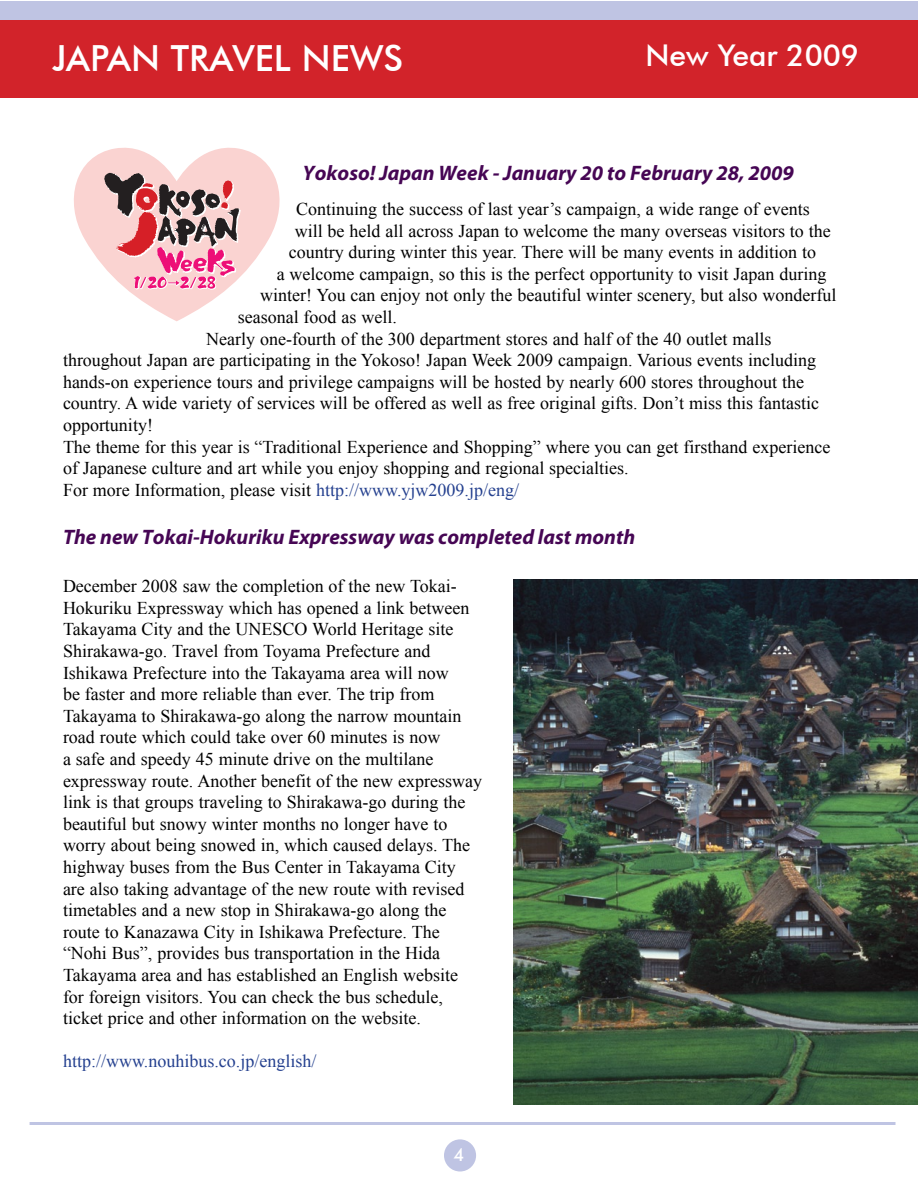
<style>
.page{position:relative;width:918px;height:1188px;background:#fff}
.page>*{position:absolute;margin:0;border:0;box-sizing:border-box;transform-origin:0 0}
.t1{font:500 36px "Futura BT";color:#fff}
.t2{font:500 30px "Futura BT";color:#fff}
.t3{font:italic 700 21px "Myriad Pro";color:#460654}
.t4{font:18px/21.6px "Times New Roman";color:#000}
.t5{font:18px "Times New Roman";color:#24408f}
.t6{font:500 18px "Futura BT";color:#fff}
.s1{color:#24408f}
</style>
<div class="page">
<div style="left:0;top:1px;width:918px;height:65px;background:#bfc4e3"></div>
<div style="left:0;top:20px;width:918px;height:77px;background:#d2232a"></div>
<hr style="left:30px;top:1122px;width:866px;height:3px;background:#bfc4e3">
<div style="left:444px;top:1139px;width:32px;height:33px;background:#bfc4e3;border-radius:50%"></div>
<img style="left:513px;top:580px;width:405px;height:525px">
<svg style="left:74px;top:147px;width:206px;height:174px"></svg>
<h1 class="t1" style="left:52px;top:36px;width:353px">JAPAN TRAVEL NEWS</h1>
<h2 class="t2" style="left:646px;top:37px;width:215px">New Year 2009</h2>
<p class="t3" style="left:303px;top:159px;width:493px">Yokoso! Japan Week - January 20 to February 28, 2009</p>
<p class="t4" style="left:296px;top:198px;width:515px">Continuing the success of last year’s campaign, a wide range of events</p>
<p class="t4" style="left:295px;top:219px;width:538px">will be held all across Japan to welcome the many overseas visitors to the</p>
<p class="t4" style="left:289px;top:241px;width:529px">country during winter this year. There will be many events in addition to</p>
<p class="t4" style="left:277px;top:263px;width:551px">a welcome campaign, so this is the perfect opportunity to visit Japan during</p>
<p class="t4" style="left:260px;top:284px;width:578px">winter! You can enjoy not only the beautiful winter scenery, but also wonderful</p>
<p class="t4" style="left:238px;top:306px;width:161px">seasonal food as well.</p>
<p class="t4" style="left:206px;top:327px;width:567px">Nearly one-fourth of the 300 department stores and half of the 40 outlet malls</p>
<p class="t4" style="left:63px;top:349px;width:755px">throughout Japan are participating in the Yokoso! Japan Week 2009 campaign. Various events including</p>
<p class="t4" style="left:63px;top:371px;width:743px">hands-on experience tours and privilege campaigns will be hosted by nearly 600 stores throughout the</p>
<p class="t4" style="left:63px;top:392px;width:758px">country. A wide variety of services will be offered as well as free original gifts. Don’t miss this fantastic</p>
<p class="t4" style="left:63px;top:414px;width:91px">opportunity!</p>
<p class="t4" style="left:63px;top:435px;width:769px">The theme for this year is “Traditional Experience and Shopping” where you can get firsthand experience</p>
<p class="t4" style="left:63px;top:457px;width:567px">of Japanese culture and art while you enjoy shopping and regional specialties.</p>
<p class="t4" style="left:63px;top:479px;width:458px">For more Information, please visit <span class="s1">http://www.yjw2009.jp/eng/</span></p>
<p class="t3" style="left:63px;top:523px;width:574px">The new Tokai-Hokuriku Expressway was completed last month</p>
<p class="t4" style="left:63px;top:575px;width:421px">December 2008 saw the completion of the new Tokai-Hokuriku Expressway which has opened a link between Takayama City and the UNESCO World Heritage site Shirakawa-go. Travel from Toyama Prefecture and Ishikawa Prefecture into the Takayama area will now<br>be faster and more reliable than ever. The trip from Takayama to Shirakawa-go along the narrow mountain road route which could take over 60 minutes is now<br>a safe and speedy 45 minute drive on the multilane expressway route. Another benefit of the new expressway link is that groups traveling to Shirakawa-go during the beautiful but snowy winter months no longer have to worry about being snowed in, which caused delays. The highway buses from the Bus Center in Takayama City are also taking advantage of the new route with revised timetables and a new stop in Shirakawa-go along the route to Kanazawa City in Ishikawa Prefecture. The “Nohi Bus”, provides bus transportation in the Hida Takayama area and has established an English website for foreign visitors. You can check the bus schedule, ticket price and other information on the website.</p>
<p class="t5" style="left:63px;top:1049px;width:255px">http://www.nouhibus.co.jp/english/</p>
<p class="t6" style="left:454px;top:1144px;width:12px">4</p>
</div>
